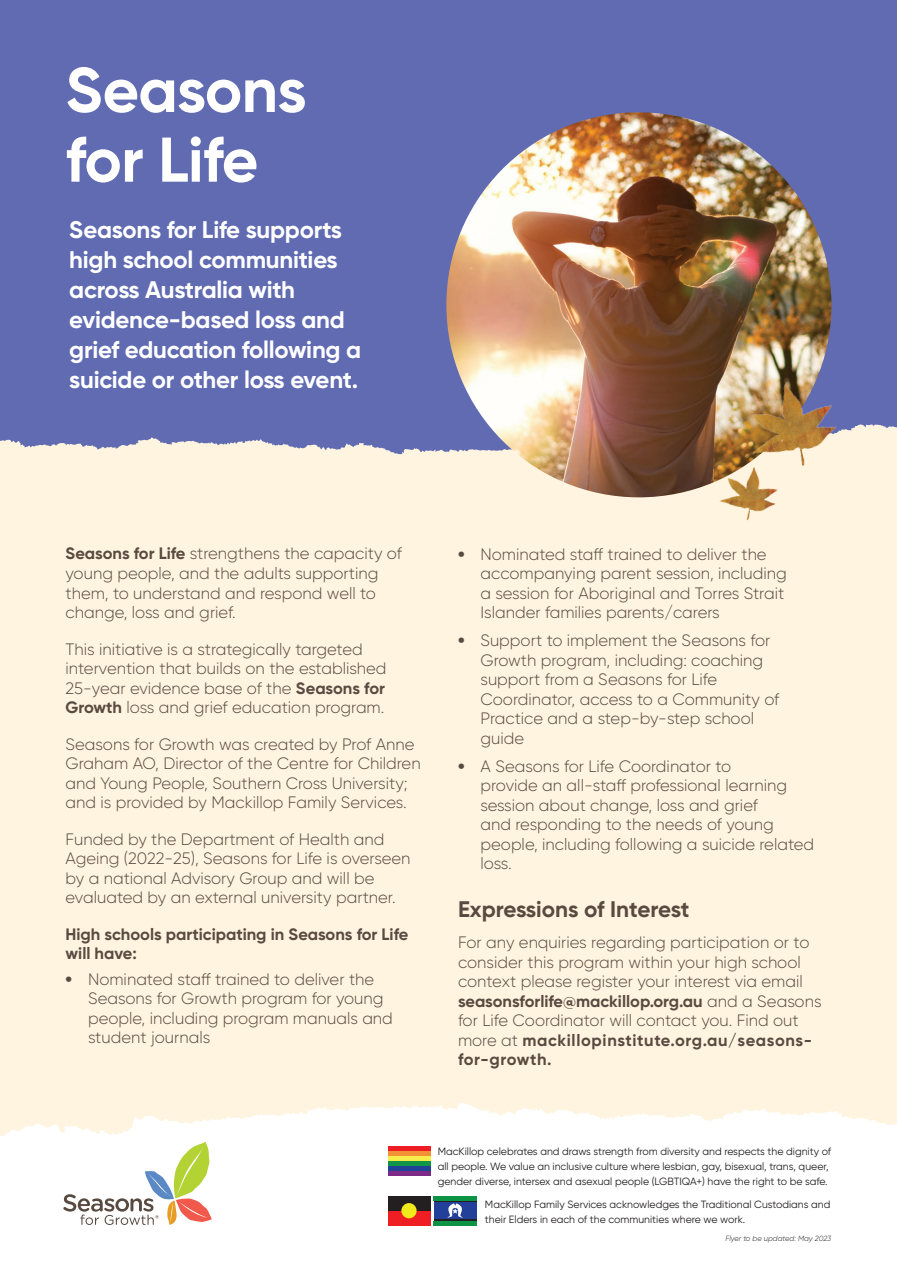
<style>
.page{position:relative;width:897px;height:1267px;background:#fff}
.page>*{position:absolute;margin:0;border:0;box-sizing:border-box;transform-origin:0 0}
.t1{font:700 63px/69.8px "Gilroy";letter-spacing:-.01em;color:#fff}
.t2{font:700 24px/30px "Gilroy";letter-spacing:-.01em;color:#fff}
.t3{font:700 22.5px "Gilroy";letter-spacing:-.005em;color:#594a41}
.t4{font:300 16.5px/19.5px "Gilroy";color:#594a41}
.t5{font:700 16.5px/19.5px "Gilroy";color:#594a41}
.t6{font:10.5px/15px "Gilroy";color:#231f20}
.t7{font:italic 300 7.5px "Gilroy";color:#231f20}
.s1{font-weight:700}
.s2{font-weight:900}
</style>
<div class="page">
<div style="left:0;top:0;width:896px;height:1266px;background:#fef4df"></div>
<svg style="left:0;top:1103px;width:896px;height:163px;background:#fefdfb"></svg>
<div style="left:0;top:0;width:896px;height:454px;background:#606bb2"></div>
<svg style="left:63px;top:1141px;width:149px;height:83px;background:#e6e2d2"></svg>
<img style="left:446px;top:112px;width:385px;height:385px;border-radius:191px">
<img style="left:733px;top:367px;width:125px;height:99px">
<img style="left:712px;top:458px;width:77px;height:63px">
<div style="left:434px;top:1195px;width:42px;height:30px;background:linear-gradient(to right,#231f20,#231f20)"></div>
<div style="left:434px;top:1202px;width:42px;height:16px;background:#223f99"></div>
<svg style="left:448px;top:1203px;width:14px;height:14px"></svg>
<div style="left:434px;top:1195px;width:42px;height:5px;background:#0d9344"></div>
<div style="left:434px;top:1220px;width:42px;height:5px;background:#0d9344"></div>
<div style="left:387px;top:1195px;width:43px;height:30px;background:#231f20"></div>
<div style="left:387px;top:1210px;width:43px;height:15px;background:#ee1e23"></div>
<div style="left:401px;top:1202px;width:15px;height:16px;background:#f1eb1c;border-radius:50%"></div>
<div style="left:387px;top:1146px;width:43px;height:5px;background:#ee1d23"></div>
<div style="left:387px;top:1156px;width:43px;height:5px;background:#f7ed4b"></div>
<div style="left:387px;top:1166px;width:43px;height:5px;background:#204398"></div>
<div style="left:387px;top:1151px;width:43px;height:5px;background:#f29234"></div>
<div style="left:387px;top:1161px;width:43px;height:5px;background:#139547"></div>
<hr style="left:387px;top:1171px;width:43px;height:4px;background:#7c2a85">
<h1 class="t1" style="left:66px;top:55px;width:242px">Seasons for Life</h1>
<h2 class="t2" style="left:69px;top:214px;width:293px">Seasons for Life supports high school communities across Australia with evidence-based loss and grief education following a suicide or other loss event.</h2>
<p class="t4" style="left:66px;top:543px;width:338px"><span class="s1">Seasons for Life</span> strengthens the capacity of young people, and the adults supporting them, to understand and respond well to change, loss and grief.</p>
<p class="t4" style="left:66px;top:639px;width:322px">This initiative is a strategically targeted intervention that builds on the established 25-year evidence base of the <span class="s1">Seasons for Growth</span> loss and grief education program.</p>
<p class="t4" style="left:66px;top:734px;width:356px">Seasons for Growth was created by Prof Anne Graham AO, Director of the Centre for Children and Young People, Southern Cross University; and is provided by Mackillop Family Services.</p>
<p class="t4" style="left:66px;top:829px;width:346px">Funded by the Department of Health and Ageing (2022-25), Seasons for Life is overseen by a national Advisory Group and will be evaluated by an external university partner.</p>
<p class="t5" style="left:66px;top:924px;width:344px">High schools participating in Seasons for Life will have:</p>
<p class="t4" style="left:88px;top:969px;width:306px;text-indent:-23px"><span class="s2">•</span> Nominated staff trained to deliver the Seasons for Growth program for young people, including program manuals and student journals</p>
<p class="t4" style="left:480px;top:544px;width:308px;text-indent:-23px"><span class="s2">•</span> Nominated staff trained to deliver the accompanying parent session, including a session for Aboriginal and Torres Strait Islander families parents/carers</p>
<p class="t4" style="left:480px;top:630px;width:300px;text-indent:-23px"><span class="s2">•</span> Support to implement the Seasons for<br>Growth program, including: coaching support from a Seasons for Life<br>Coordinator, access to a Community of<br>Practice and a step-by-step school guide</p>
<p class="t4" style="left:480px;top:756px;width:335px;text-indent:-23px"><span class="s2">•</span> A Seasons for Life Coordinator to<br>provide an all-staff professional learning session about change, loss and grief<br>and responding to the needs of young people, including following a suicide related loss.</p>
<h3 class="t3" style="left:458px;top:894px;width:233px">Expressions of Interest</h3>
<p class="t4" style="left:458px;top:932px;width:365px">For any enquiries regarding participation or to consider this program within your high school context please register your interest via email <span class="s1">seasonsforlife@mackillop.org.au</span> and a Seasons for Life Coordinator will contact you. Find out more at <span class="s1">mackillopinstitute.org.au/seasons&shy;for-growth.</span></p>
<p class="t6" style="left:437px;top:1143px;width:395px">MacKillop celebrates and draws strength from diversity and respects the dignity of all people. We value an inclusive culture where lesbian, gay, bisexual, trans, queer, gender diverse, intersex and asexual people (LGBTIQA+) have the right to be safe.</p>
<p class="t6" style="left:485px;top:1196px;width:347px">MacKillop Family Services acknowledges the Traditional Custodians and their Elders in each of the communities where we work.</p>
<p class="t7" style="left:725px;top:1234px;width:107px">Flyer to be updated: May 2023</p>
</div>
